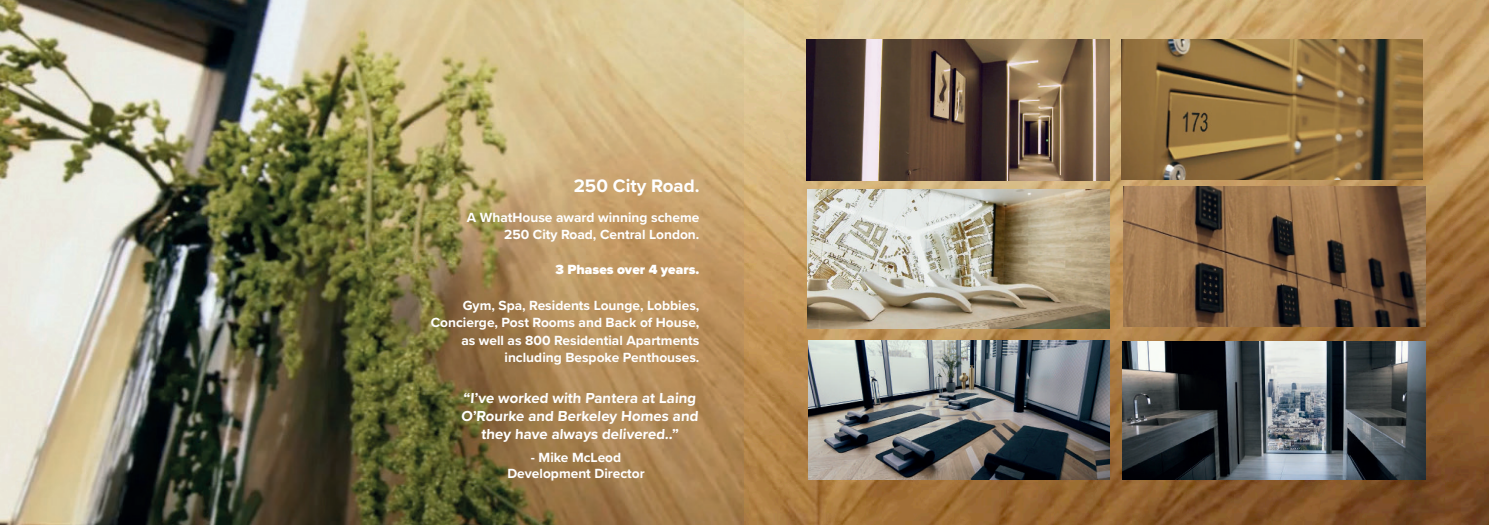
<style>
.page{position:relative;width:1489px;height:525px;background:#fff}
.page>*{position:absolute;margin:0;border:0;box-sizing:border-box;transform-origin:0 0}
.t1{font:700 18.75px "Proxima Nova";color:#fff}
.t2{font:700 15px/18px "Proxima Nova";color:#fff;text-align:center}
.t3{font:700 13.75px "Proxima Nova";color:#fff}
.t4{font:900 13.75px "Proxima Nova";color:#fff}
</style>
<div class="page">
<img style="left:0;top:0;width:744px;height:524px">
<img style="left:744px;top:0;width:744px;height:524px">
<img style="left:1123px;top:187px;width:301px;height:139px">
<img style="left:808px;top:340px;width:301px;height:139px">
<img style="left:807px;top:189px;width:302px;height:139px">
<img style="left:1121px;top:39px;width:301px;height:141px">
<img style="left:1122px;top:341px;width:302px;height:138px">
<img style="left:806px;top:40px;width:303px;height:141px">
<p class="t1" style="left:573px;top:172px;width:127px">250 City Road.</p>
<p class="t3" style="left:467px;top:207px;width:234px">A WhatHouse award winning scheme</p>
<p class="t3" style="left:504px;top:224px;width:197px">250 City Road, Central London.</p>
<p class="t4" style="left:555px;top:259px;width:145px">3 Phases over 4 years.</p>
<p class="t3" style="left:462px;top:294px;width:238px">Gym, Spa, Residents Lounge, Lobbies,</p>
<p class="t3" style="left:431px;top:312px;width:270px">Concierge, Post Rooms and Back of House,</p>
<p class="t3" style="left:461px;top:329px;width:239px">as well as 800 Residential Apartments</p>
<p class="t3" style="left:504px;top:347px;width:196px">including Bespoke Penthouses.</p>
<p class="t2" style="left:461px;top:388px;width:240px">“I’ve worked with Pantera at Laing<br>O’Rourke and Berkeley Homes and they have always delivered..”</p>
<p class="t3" style="left:531px;top:446px;width:92px">- Mike McLeod</p>
<p class="t3" style="left:507px;top:463px;width:139px">Development Director</p>
</div>
